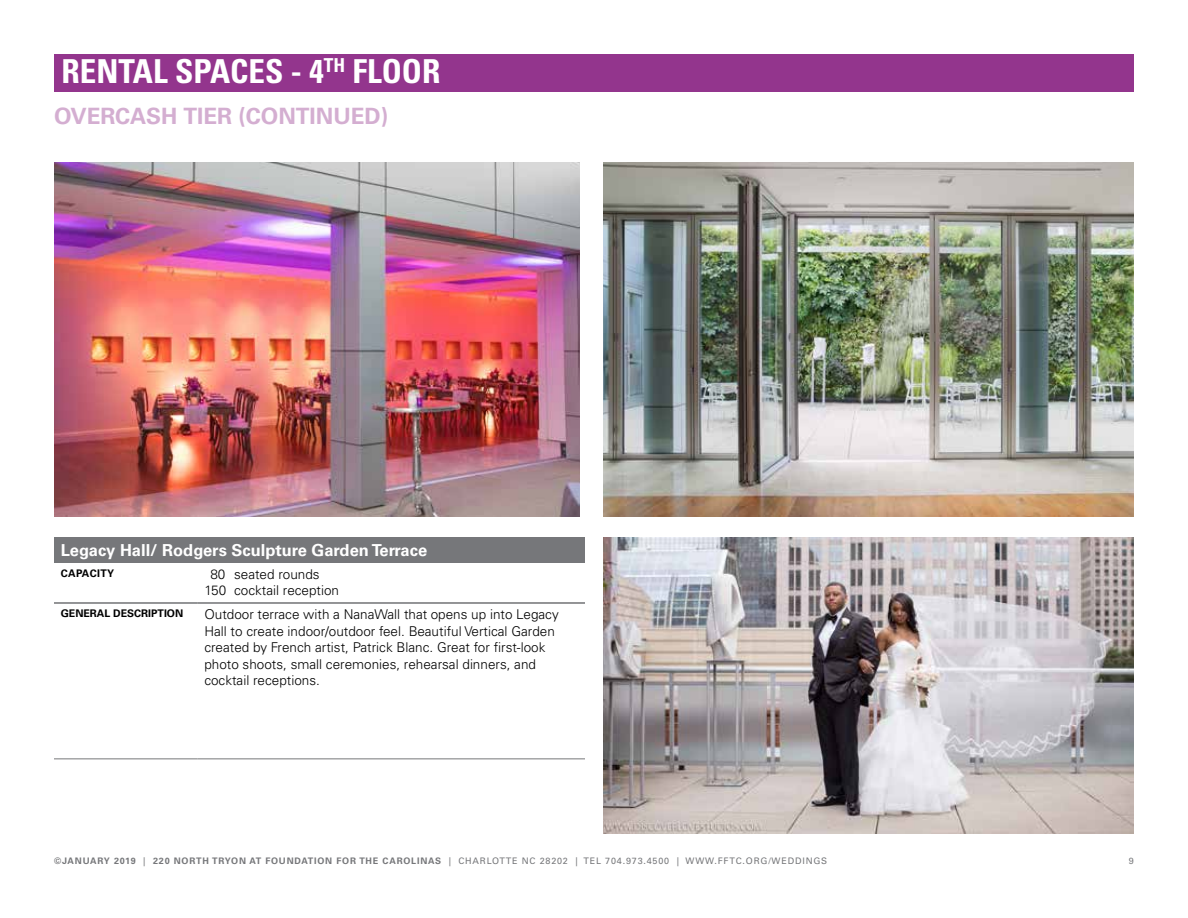
<style>
.page{position:relative;width:1188px;height:918px;background:#fff}
.page>*{position:absolute;margin:0;border:0;box-sizing:border-box;transform-origin:0 0}
.t1{font:700 condensed 33px "Univers LT Pro";color:#fff}
.t2{font:700 22.5px "Univers LT Pro 65";color:#d4aed1}
.t3{font:700 16.5px "Univers LT Pro 65";color:#fff}
.t4{font:300 13.5px/16.5px "Univers LT Pro 45";color:#000}
.t5{font:700 10.5px "Univers LT Pro 65";color:#000}
.t6{font:700 10.5px "Univers LT Pro 65";letter-spacing:.04em;color:#000}
.t7{font:9px "Univers LT Pro 55 Roman";letter-spacing:.09em;color:#76777a}
.s1{font-family:"Univers LT Pro 65";font-weight:700}
</style>
<div class="page">
<div style="left:54px;top:537px;width:531px;height:25px;background:#76777a"></div>
<hr style="left:54px;top:603px;width:144px;height:1px;background:#76777a">
<hr style="left:198px;top:603px;width:387px;height:1px;background:#76777a">
<img style="left:54px;top:162px;width:526px;height:354px">
<img style="left:603px;top:162px;width:531px;height:354px">
<div style="left:54px;top:54px;width:1080px;height:38px;background:#93358d"></div>
<hr style="left:54px;top:602px;width:144px;height:1px;background:#76777a">
<hr style="left:198px;top:602px;width:387px;height:1px;background:#76777a">
<hr style="left:54px;top:758px;width:144px;height:1px;background:#76777a">
<hr style="left:198px;top:758px;width:387px;height:1px;background:#76777a">
<img style="left:603px;top:537px;width:531px;height:297px">
<h1 class="t1" style="left:62px;top:51px;width:380px">RENTAL SPACES - 4<sup>TH</sup> FLOOR</h1>
<h2 class="t2" style="left:54px;top:103px;width:336px">OVERCASH TIER (CONTINUED)</h2>
<p class="t3" style="left:61px;top:540px;width:368px">Legacy Hall/ Rodgers Sculpture Garden Terrace</p>
<p class="t6" style="left:61px;top:567px;width:55px">CAPACITY</p>
<p class="t4" style="left:204px;top:566px;width:136px;text-indent:6px">80 seated rounds<br>150 cocktail reception</p>
<p class="t5" style="left:61px;top:607px;width:124px">GENERAL DESCRIPTION</p>
<p class="t4" style="left:204px;top:606px;width:356px">Outdoor terrace with a NanaWall that opens up into Legacy Hall to create indoor/outdoor feel. Beautiful Vertical Garden created by French artist, Patrick Blanc. Great for first-look photo shoots, small ceremonies, rehearsal dinners, and cocktail receptions.</p>
<p class="t7" style="left:54px;top:855px;width:775px"><span class="s1">©JANUARY 2019</span> | <span class="s1">220 NORTH TRYON AT FOUNDATION FOR THE CAROLINAS</span> | CHARLOTTE NC 28202 | TEL 704.973.4500 | WWW.FFTC.ORG/WEDDINGS</p>
<p class="t7" style="left:1129px;top:855px;width:7px">9</p>
</div>
